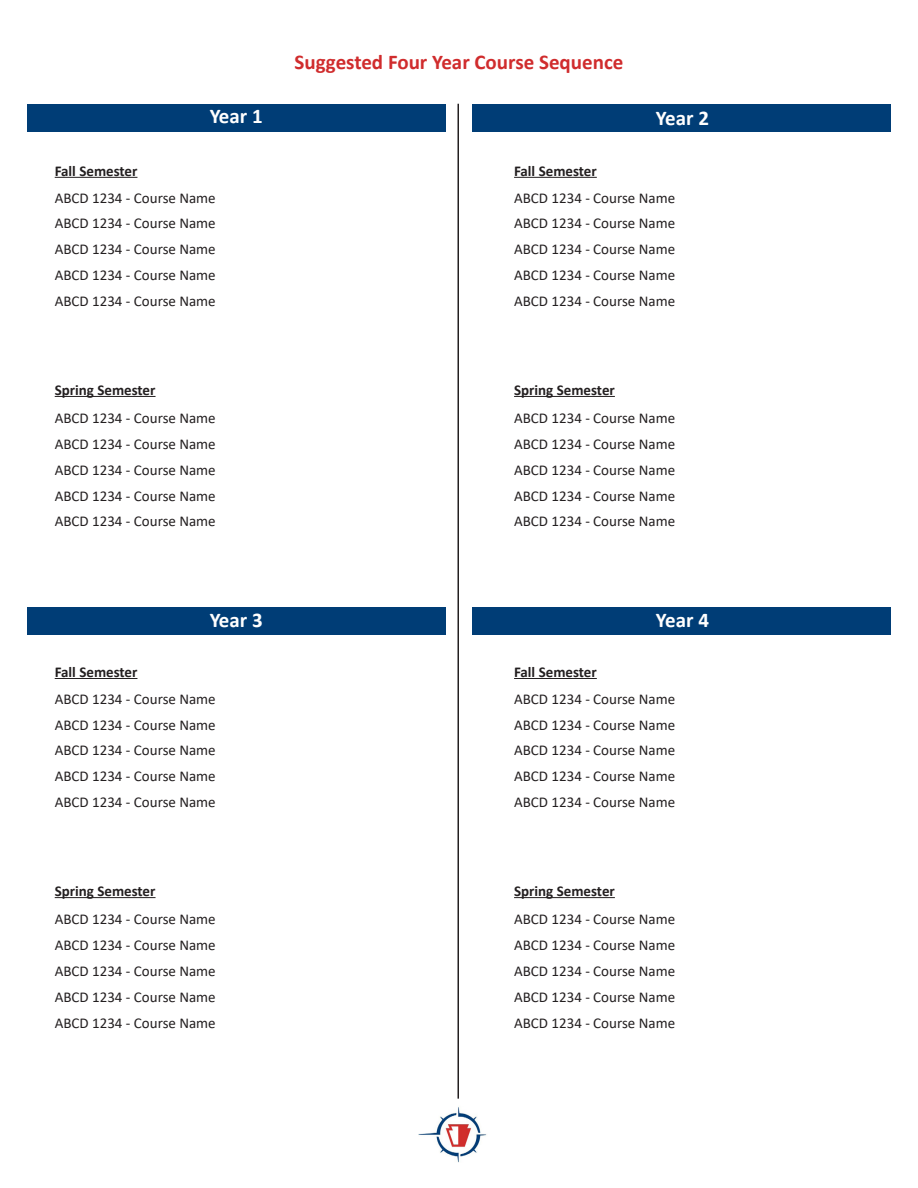
<style>
.page{position:relative;width:918px;height:1188px;background:#fff}
.page>*{position:absolute;margin:0;border:0;box-sizing:border-box;transform-origin:0 0}
.t1{font:700 21px "Calibri";color:#d02c2d}
.t2{font:700 21px "Calibri";color:#fff}
.t3{font:15px "Calibri";color:#231f20}
.t4{font:700 15px "Calibri";color:#231f20}
</style>
<div class="page">
<div style="left:27px;top:104px;width:419px;height:28px;background:#003d76"></div>
<div style="left:27px;top:607px;width:419px;height:27px;background:#003d76"></div>
<div style="left:472px;top:104px;width:419px;height:28px;background:#003d76"></div>
<div style="left:472px;top:607px;width:419px;height:27px;background:#003d76"></div>
<hr style="left:458px;top:104px;width:1px;height:995px;background:#231f20">
<hr style="left:55px;top:177px;width:82px;height:1px;background:#231f20">
<hr style="left:55px;top:678px;width:82px;height:1px;background:#231f20">
<hr style="left:514px;top:177px;width:83px;height:1px;background:#231f20">
<hr style="left:514px;top:678px;width:83px;height:1px;background:#231f20">
<hr style="left:55px;top:396px;width:101px;height:1px;background:#231f20">
<hr style="left:55px;top:897px;width:101px;height:1px;background:#231f20">
<hr style="left:514px;top:396px;width:101px;height:1px;background:#231f20">
<hr style="left:514px;top:897px;width:101px;height:1px;background:#231f20">
<img style="left:418px;top:1107px;width:69px;height:56px">
<p class="t1" style="left:295px;top:47px;width:330px">Suggested Four Year Course Sequence</p>
<p class="t2" style="left:210px;top:101px;width:55px">Year 1</p>
<p class="t2" style="left:656px;top:103px;width:55px">Year 2</p>
<p class="t4" style="left:55px;top:160px;width:84px">Fall Semester</p>
<p class="t4" style="left:514px;top:160px;width:84px">Fall Semester</p>
<p class="t3" style="left:55px;top:187px;width:163px">ABCD 1234 - Course Name</p>
<p class="t3" style="left:514px;top:187px;width:163px">ABCD 1234 - Course Name</p>
<p class="t3" style="left:55px;top:213px;width:163px">ABCD 1234 - Course Name</p>
<p class="t3" style="left:514px;top:213px;width:163px">ABCD 1234 - Course Name</p>
<p class="t3" style="left:55px;top:239px;width:163px">ABCD 1234 - Course Name</p>
<p class="t3" style="left:514px;top:239px;width:163px">ABCD 1234 - Course Name</p>
<p class="t3" style="left:55px;top:265px;width:163px">ABCD 1234 - Course Name</p>
<p class="t3" style="left:514px;top:265px;width:163px">ABCD 1234 - Course Name</p>
<p class="t3" style="left:55px;top:290px;width:163px">ABCD 1234 - Course Name</p>
<p class="t3" style="left:514px;top:290px;width:163px">ABCD 1234 - Course Name</p>
<p class="t4" style="left:55px;top:379px;width:102px">Spring Semester</p>
<p class="t4" style="left:514px;top:379px;width:102px">Spring Semester</p>
<p class="t3" style="left:55px;top:408px;width:163px">ABCD 1234 - Course Name</p>
<p class="t3" style="left:514px;top:408px;width:163px">ABCD 1234 - Course Name</p>
<p class="t3" style="left:55px;top:434px;width:163px">ABCD 1234 - Course Name</p>
<p class="t3" style="left:514px;top:434px;width:163px">ABCD 1234 - Course Name</p>
<p class="t3" style="left:55px;top:459px;width:163px">ABCD 1234 - Course Name</p>
<p class="t3" style="left:514px;top:459px;width:163px">ABCD 1234 - Course Name</p>
<p class="t3" style="left:55px;top:485px;width:163px">ABCD 1234 - Course Name</p>
<p class="t3" style="left:514px;top:485px;width:163px">ABCD 1234 - Course Name</p>
<p class="t3" style="left:55px;top:511px;width:163px">ABCD 1234 - Course Name</p>
<p class="t3" style="left:514px;top:511px;width:163px">ABCD 1234 - Course Name</p>
<p class="t2" style="left:210px;top:605px;width:55px">Year 3</p>
<p class="t2" style="left:656px;top:606px;width:55px">Year 4</p>
<p class="t4" style="left:55px;top:661px;width:84px">Fall Semester</p>
<p class="t4" style="left:514px;top:661px;width:84px">Fall Semester</p>
<p class="t3" style="left:55px;top:688px;width:163px">ABCD 1234 - Course Name</p>
<p class="t3" style="left:514px;top:688px;width:163px">ABCD 1234 - Course Name</p>
<p class="t3" style="left:55px;top:714px;width:163px">ABCD 1234 - Course Name</p>
<p class="t3" style="left:514px;top:714px;width:163px">ABCD 1234 - Course Name</p>
<p class="t3" style="left:55px;top:740px;width:163px">ABCD 1234 - Course Name</p>
<p class="t3" style="left:514px;top:740px;width:163px">ABCD 1234 - Course Name</p>
<p class="t3" style="left:55px;top:766px;width:163px">ABCD 1234 - Course Name</p>
<p class="t3" style="left:514px;top:766px;width:163px">ABCD 1234 - Course Name</p>
<p class="t3" style="left:55px;top:791px;width:163px">ABCD 1234 - Course Name</p>
<p class="t3" style="left:514px;top:791px;width:163px">ABCD 1234 - Course Name</p>
<p class="t4" style="left:55px;top:880px;width:102px">Spring Semester</p>
<p class="t4" style="left:514px;top:880px;width:102px">Spring Semester</p>
<p class="t3" style="left:55px;top:909px;width:163px">ABCD 1234 - Course Name</p>
<p class="t3" style="left:514px;top:909px;width:163px">ABCD 1234 - Course Name</p>
<p class="t3" style="left:55px;top:935px;width:163px">ABCD 1234 - Course Name</p>
<p class="t3" style="left:514px;top:935px;width:163px">ABCD 1234 - Course Name</p>
<p class="t3" style="left:55px;top:961px;width:163px">ABCD 1234 - Course Name</p>
<p class="t3" style="left:514px;top:961px;width:163px">ABCD 1234 - Course Name</p>
<p class="t3" style="left:55px;top:986px;width:163px">ABCD 1234 - Course Name</p>
<p class="t3" style="left:514px;top:986px;width:163px">ABCD 1234 - Course Name</p>
<p class="t3" style="left:55px;top:1012px;width:163px">ABCD 1234 - Course Name</p>
<p class="t3" style="left:514px;top:1012px;width:163px">ABCD 1234 - Course Name</p>
</div>
